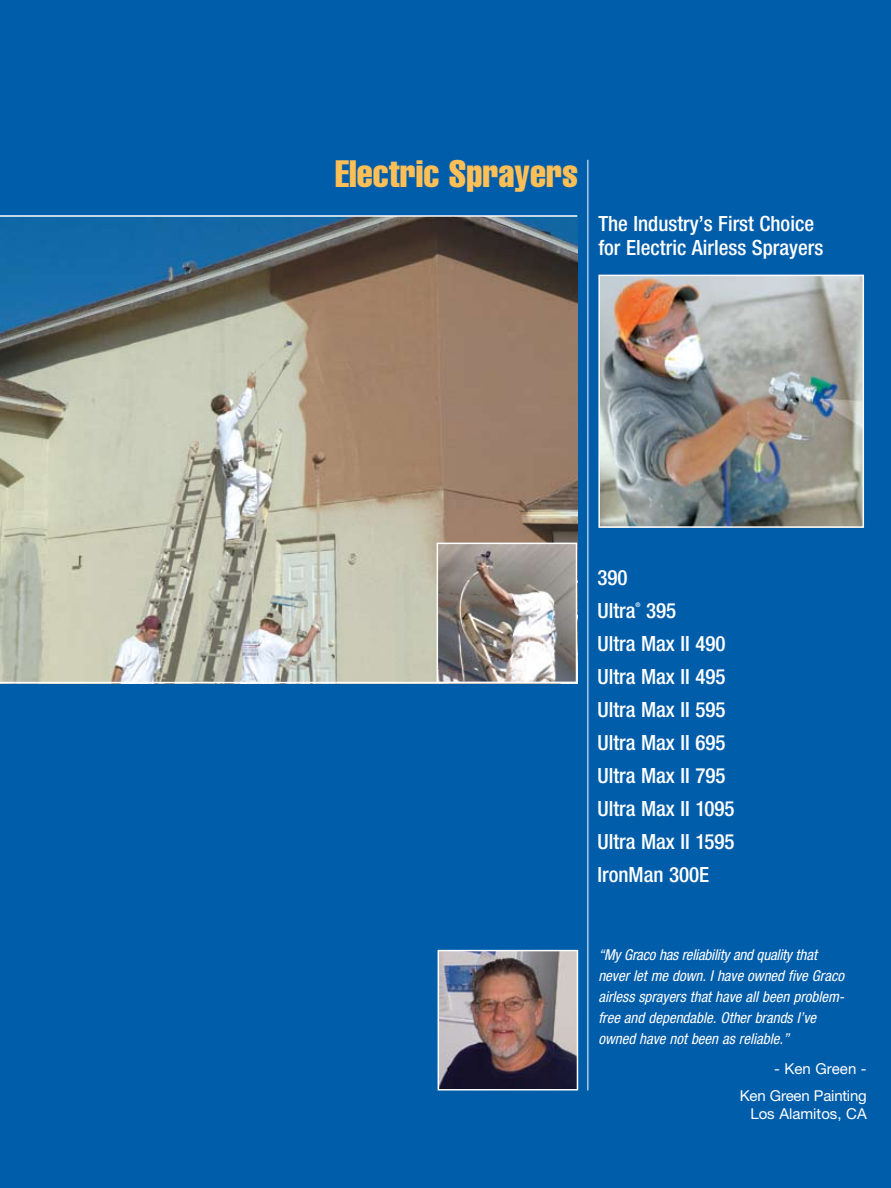
<style>
.page{position:relative;width:891px;height:1188px;background:#005daa}
.page>*{position:absolute;margin:0;border:0;box-sizing:border-box;transform-origin:0 0}
.t1{font:37.5px "Helvetica LT Std Comp";color:#febf57}
.t2{font:500 condensed 21px/33px "Helvetica Neue LT Std";color:#fff}
.t3{font:italic condensed 15px/21px "Helvetica Neue LT Std";color:#fff}
.t4{font:15px/27px "Helvetica Neue LT Std";color:#fff;text-align:right}
.t5{font:500 condensed 6.3px "Helvetica Neue LT Std";color:#fff}
</style>
<div class="page">
<hr style="left:587px;top:160px;width:1px;height:930px;background:#fff">
<img style="left:0;top:217px;width:577px;height:465px">
<hr style="left:0;top:215px;width:577px;height:2px;background:#fff">
<img style="left:440px;top:546px;width:134px;height:134px">
<div style="left:437px;top:543px;width:140px;height:140px;border:2px solid #fff"></div>
<hr style="left:0;top:682px;width:577px;height:1px;background:#fff">
<img style="left:441px;top:953px;width:134px;height:134px">
<div style="left:438px;top:950px;width:140px;height:140px;border:2px solid #fff"></div>
<img style="left:601px;top:278px;width:260px;height:247px">
<div style="left:598px;top:275px;width:266px;height:253px;border:2px solid #fff"></div>
<h1 class="t1" style="left:335px;top:150px;width:244px">Electric Sprayers</h1>
<h2 class="t2" style="left:598px;top:211px;width:227px;line-height:24px">The Industry’s First Choice for Electric Airless Sprayers</h2>
<h2 class="t2" style="left:597px;top:561px;width:40px">390<br>Ultra</h2>
<p class="t5" style="left:636px;top:602px;width:7px">®</p>
<h2 class="t2" style="left:597px;top:594px;width:139px;text-indent:49px">395<br>Ultra Max II 490<br>Ultra Max II 495<br>Ultra Max II 595<br>Ultra Max II 695<br>Ultra Max II 795<br>Ultra Max II 1095<br>Ultra Max II 1595<br>IronMan 300E</h2>
<p class="t3" style="left:598px;top:945px;width:248px">“My Graco has reliability and quality that never let me down. I have owned five Graco airless sprayers that have all been problem&shy;free and dependable. Other brands I’ve owned have not been as reliable.”</p>
<p class="t4" style="left:740px;top:1055px;width:129px">- Ken Green -<br>Ken Green Painting</p>
<p class="t4" style="left:750px;top:1100px;width:118px">Los Alamitos, CA</p>
</div>
